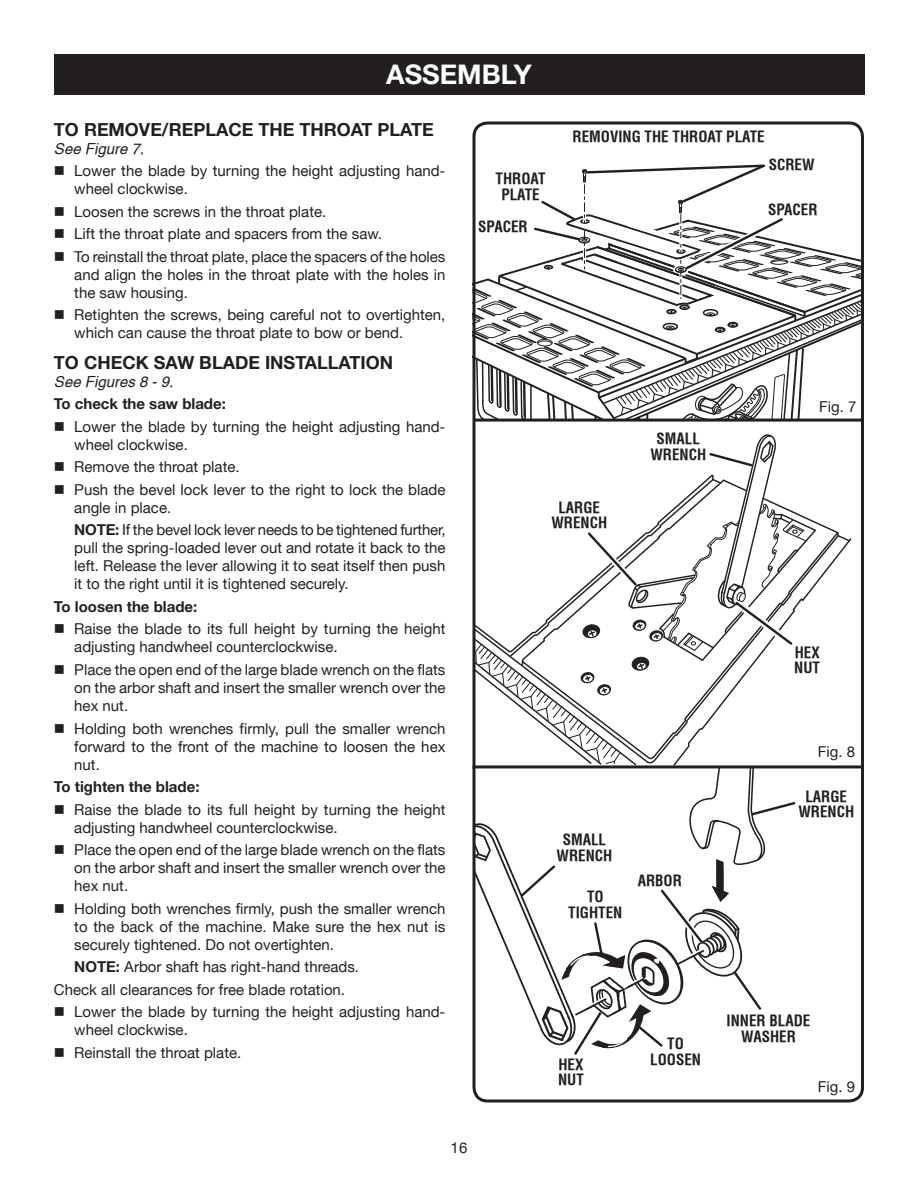
<style>
.page{position:relative;width:918px;height:1188px;background:#fff}
.page>*{position:absolute;margin:0;border:0;box-sizing:border-box;transform-origin:0 0}
.t1{font:700 27px "Helvetica Neue";color:#fff}
.t2{font:700 18px "Helvetica Neue";color:#231f20}
.t3{font:15px/18px "Helvetica Neue";color:#231f20}
.t4{font:700 condensed 15px/15.8px "Helvetica";color:#231f20;text-align:center}
.t5{font:700 15px "Helvetica Neue";color:#231f20}
.t6{font:italic 15px "Helvetica";color:#231f20}
.s1{font-weight:700}
</style>
<div class="page">
<svg style="left:472px;top:121px;width:392px;height:980px"></svg>
<div style="left:54px;top:54px;width:811px;height:40px;background:#231f20"></div>
<hr style="left:475px;top:419px;width:387px;height:3px;background:#231f20">
<hr style="left:472px;top:765px;width:390px;height:3px;background:#231f20">
<svg style="left:473px;top:434px;width:380px;height:624px"></svg>
<svg style="left:472px;top:163px;width:392px;height:258px"></svg>
<h1 class="t1" style="left:386px;top:58px;width:147px">ASSEMBLY</h1>
<p class="t2" style="left:54px;top:118px;width:381px">TO REMOVE/REPLACE THE THROAT PLATE</p>
<p class="t6" style="left:54px;top:140px;width:92px">See Figure 7.</p>
<p class="t3" style="left:74px;top:162px;width:373px;text-indent:-20px">■ Lower the blade by turning the height adjusting hand&shy;wheel clockwise.</p>
<p class="t3" style="left:54px;top:202px;width:274px">■ Loosen the screws in the throat plate.</p>
<p class="t3" style="left:54px;top:225px;width:330px">■ Lift the throat plate and spacers from the saw.</p>
<p class="t3" style="left:74px;top:247px;width:373px;text-align:justify;text-indent:-20px">■ To reinstall the throat plate, place the spacers of the holes and align the holes in the throat plate with the holes in the saw housing.</p>
<p class="t3" style="left:74px;top:306px;width:373px;text-indent:-20px">■ Retighten the screws, being careful not to overtighten, which can cause the throat plate to bow or bend.</p>
<p class="t2" style="left:54px;top:351px;width:341px">TO CHECK SAW BLADE INSTALLATION</p>
<p class="t6" style="left:54px;top:373px;width:121px">See Figures 8 - 9.</p>
<p class="t5" style="left:54px;top:395px;width:173px">To check the saw blade:</p>
<p class="t3" style="left:74px;top:417px;width:373px;text-indent:-20px">■ Lower the blade by turning the height adjusting hand&shy;wheel clockwise.</p>
<p class="t3" style="left:54px;top:458px;width:187px">■ Remove the throat plate.</p>
<p class="t3" style="left:74px;top:480px;width:373px;text-indent:-20px">■ Push the bevel lock lever to the right to lock the blade angle in place.</p>
<p class="t3" style="left:74px;top:521px;width:373px;text-align:justify"><span class="s1">NOTE:</span> If the bevel lock lever needs to be tightened further, pull the spring-loaded lever out and rotate it back to the left. Release the lever allowing it to seat itself then push it to the right until it is tightened securely.</p>
<p class="t5" style="left:54px;top:597px;width:145px">To loosen the blade:</p>
<p class="t3" style="left:74px;top:620px;width:373px;text-indent:-20px">■ Raise the blade to its full height by turning the height adjusting handwheel counterclockwise.</p>
<p class="t3" style="left:74px;top:660px;width:373px;text-align:justify;text-indent:-20px">■ Place the open end of the large blade wrench on the flats on the arbor shaft and insert the smaller wrench over the hex nut.</p>
<p class="t3" style="left:74px;top:719px;width:373px;text-align:justify;text-indent:-20px">■ Holding both wrenches firmly, pull the smaller wrench forward to the front of the machine to loosen the hex nut.</p>
<p class="t5" style="left:54px;top:777px;width:147px">To tighten the blade:</p>
<p class="t3" style="left:74px;top:800px;width:373px;text-indent:-20px">■ Raise the blade to its full height by turning the height adjusting handwheel counterclockwise.</p>
<p class="t3" style="left:74px;top:841px;width:373px;text-align:justify;text-indent:-20px">■ Place the open end of the large blade wrench on the flats on the arbor shaft and insert the smaller wrench over the hex nut.</p>
<p class="t3" style="left:74px;top:899px;width:373px;text-align:justify;text-indent:-20px">■ Holding both wrenches firmly, push the smaller wrench to the back of the machine. Make sure the hex nut is securely tightened. Do not overtighten.</p>
<p class="t3" style="left:54px;top:955px;width:307px;line-height:22.5px;text-indent:20px"><span class="s1">NOTE:</span> Arbor shaft has right-hand threads.<br>Check all clearances for free blade rotation.</p>
<p class="t3" style="left:74px;top:1003px;width:373px;text-indent:-20px">■ Lower the blade by turning the height adjusting hand&shy;wheel clockwise.</p>
<p class="t3" style="left:54px;top:1043px;width:189px">■ Reinstall the throat plate.</p>
<p class="t4" style="left:573px;top:128px;width:194px">REMOVING THE THROAT PLATE</p>
<p class="t4" style="left:496px;top:171px;width:52px">THROAT<br>PLATE</p>
<p class="t4" style="left:478px;top:219px;width:51px">SPACER</p>
<p class="t4" style="left:769px;top:156px;width:47px">SCREW</p>
<p class="t4" style="left:768px;top:202px;width:51px">SPACER</p>
<p class="t4" style="left:551px;top:499px;width:57px">LARGE<br>WRENCH</p>
<p class="t4" style="left:650px;top:431px;width:57px">SMALL<br>WRENCH</p>
<p class="t3" style="left:819px;top:398px;width:39px">Fig. 7</p>
<p class="t4" style="left:557px;top:832px;width:57px">SMALL<br>WRENCH</p>
<p class="t4" style="left:568px;top:889px;width:56px">TO<br>TIGHTEN</p>
<p class="t4" style="left:638px;top:873px;width:46px">ARBOR</p>
<p class="t4" style="left:794px;top:644px;width:27px;text-align:left">HEX<br>NUT</p>
<p class="t3" style="left:818px;top:743px;width:39px">Fig. 8</p>
<p class="t4" style="left:798px;top:788px;width:57px">LARGE<br>WRENCH</p>
<p class="t4" style="left:558px;top:1056px;width:27px;text-align:left">HEX<br>NUT</p>
<p class="t4" style="left:650px;top:1035px;width:52px">TO<br>LOOSEN</p>
<p class="t4" style="left:727px;top:1013px;width:85px">INNER BLADE<br>WASHER</p>
<p class="t3" style="left:818px;top:1077px;width:39px">Fig. 9</p>
<p class="t3" style="left:451px;top:1138px;width:18px">16</p>
</div>
